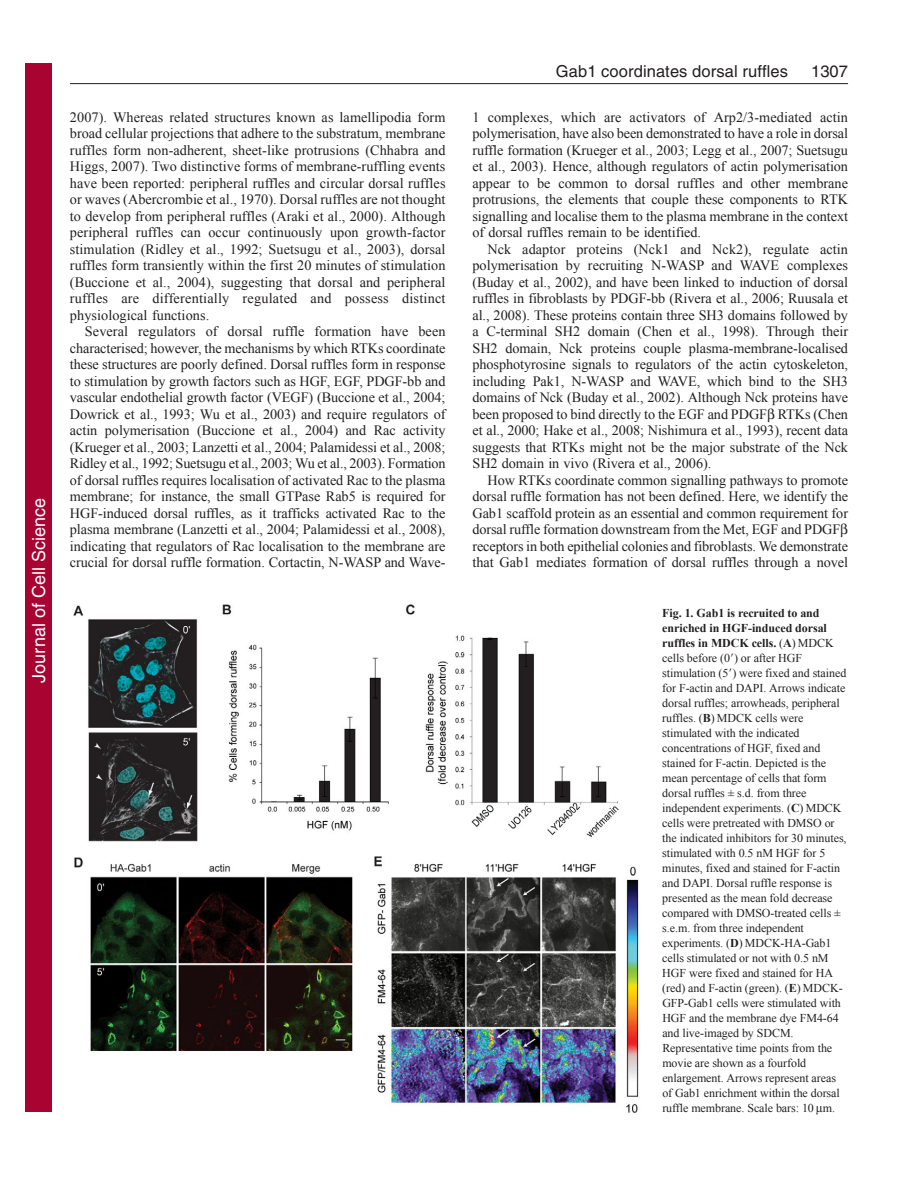
<style>
.page{position:relative;width:918px;height:1188px;background:#fff}
.page>*{position:absolute;margin:0;border:0;box-sizing:border-box;transform-origin:0 0}
.t1{font:18px "Helvetica";color:#fff}
.t2{font:16.5px "Helvetica";letter-spacing:.005em;color:#231f20}
.t3{font:14.25px/16.5px "Times New Roman";letter-spacing:-.005em;color:#231f20;text-align:justify}
.t4{font:12px/15px "Times New Roman";letter-spacing:-.005em;color:#231f20}
.s1{font-weight:700}
.s2{font-family:"Mathematical Pi One"}
</style>
<div class="page">
<hr style="left:70px;top:83px;width:778px;height:1px;background:#231f20">
<img style="left:73px;top:604px;width:566px;height:509px">
<div style="left:26px;top:64px;width:26px;height:1048px;background:#a90332"></div>
<p class="t1" style="left:28px;top:683px;width:186px;rotate:-90deg">Journal of Cell Science</p>
<p class="t3" style="left:70px;top:108px;width:377px">2007). Whereas related structures known as lamellipodia form broad cellular projections that adhere to the substratum, membrane ruffles form non-adherent, sheet-like protrusions (Chhabra and Higgs, 2007). Two distinctive forms of membrane-ruffling events have been reported: peripheral ruffles and circular dorsal ruffles or waves (Abercrombie et al., 1970). Dorsal ruffles are not thought to develop from peripheral ruffles (Araki et al., 2000). Although peripheral ruffles can occur continuously upon growth-factor stimulation (Ridley et al., 1992; Suetsugu et al., 2003), dorsal ruffles form transiently within the first 20 minutes of stimulation (Buccione et al., 2004), suggesting that dorsal and peripheral ruffles are differentially regulated and possess distinct physiological functions.</p>
<p class="t3" style="left:70px;top:323px;width:377px;text-indent:15px">Several regulators of dorsal ruffle formation have been characterised; however, the mechanisms by which RTKs coordinate these structures are poorly defined. Dorsal ruffles form in response to stimulation by growth factors such as HGF, EGF, PDGF-bb and vascular endothelial growth factor (VEGF) (Buccione et al., 2004; Dowrick et al., 1993; Wu et al., 2003) and require regulators of actin polymerisation (Buccione et al., 2004) and Rac activity (Krueger et al., 2003; Lanzetti et al., 2004; Palamidessi et al., 2008; Ridley et al., 1992; Suetsugu et al., 2003; Wu et al., 2003). Formation of dorsal ruffles requires localisation of activated Rac to the plasma membrane; for instance, the small GTPase Rab5 is required for HGF-induced dorsal ruffles, as it trafficks activated Rac to the plasma membrane (Lanzetti et al., 2004; Palamidessi et al., 2008), indicating that regulators of Rac localisation to the membrane are crucial for dorsal ruffle formation. Cortactin, N-WASP and Wave-</p>
<p class="t2" style="left:556px;top:65px;width:234px">Gab1 coordinates dorsal ruffles</p>
<p class="t2" style="left:811px;top:65px;width:38px">1307</p>
<p class="t3" style="left:472px;top:108px;width:377px">1 complexes, which are activators of Arp2/3-mediated actin polymerisation, have also been demonstrated to have a role in dorsal ruffle formation (Krueger et al., 2003; Legg et al., 2007; Suetsugu et al., 2003). Hence, although regulators of actin polymerisation appear to be common to dorsal ruffles and other membrane protrusions, the elements that couple these components to RTK signalling and localise them to the plasma membrane in the context of dorsal ruffles remain to be identified.</p>
<p class="t3" style="left:472px;top:240px;width:377px;text-indent:15px">Nck adaptor proteins (Nck1 and Nck2), regulate actin polymerisation by recruiting N-WASP and WAVE complexes (Buday et al., 2002), and have been linked to induction of dorsal ruffles in fibroblasts by PDGF-bb (Rivera et al., 2006; Ruusala et al., 2008). These proteins contain three SH3 domains followed by a C-terminal SH2 domain (Chen et al., 1998). Through their SH2 domain, Nck proteins couple plasma-membrane-localised phosphotyrosine signals to regulators of the actin cytoskeleton, including Pak1, N-WASP and WAVE, which bind to the SH3 domains of Nck (Buday et al., 2002). Although Nck proteins have been proposed to bind directly to the EGF and PDGF RTKs (Chen et al., 2000; Hake et al., 2008; Nishimura et al., 1993), recent data suggests that RTKs might not be the major substrate of the Nck SH2 domain in vivo (Rivera et al., 2006).</p>
<p class="t3" style="left:472px;top:471px;width:377px;text-align:left;text-indent:15px">How RTKs coordinate common signalling pathways to promote dorsal ruffle formation has not been defined. Here, we identify the Gab1 scaffold protein as an essential and common requirement for dorsal ruffle formation downstream from the Met, EGF and PDGF receptors in both epithelial colonies and fibroblasts. We demonstrate that Gab1 mediates formation of dorsal ruffles through a novel</p>
<p class="t4" style="left:662px;top:605px;width:186px"><span class="s1">Fig. 1. Gab1 is recruited to and enriched in HGF-induced dorsal ruffles in MDCK cells.</span> (<span class="s1">A</span>) MDCK cells before (0<span class="s2">-</span>) or after HGF stimulation (5<span class="s2">-</span>) were fixed and stained for F-actin and DAPI. Arrows indicate dorsal ruffles; arrowheads, peripheral ruffles. (<span class="s1">B</span>) MDCK cells were stimulated with the indicated concentrations of HGF, fixed and stained for F-actin. Depicted is the mean percentage of cells that form dorsal ruffles ± s.d. from three independent experiments. (<span class="s1">C</span>) MDCK cells were pretreated with DMSO or the indicated inhibitors for 30 minutes, stimulated with 0.5 nM HGF for 5 minutes, fixed and stained for F-actin and DAPI. Dorsal ruffle response is presented as the mean fold decrease compared with DMSO-treated cells ± s.e.m. from three independent experiments. (<span class="s1">D</span>) MDCK-HA-Gab1 cells stimulated or not with 0.5 nM HGF were fixed and stained for HA (red) and F-actin (green). (<span class="s1">E</span>) MDCK-GFP-Gab1 cells were stimulated with HGF and the membrane dye FM4-64 and live-imaged by SDCM.<br>Representative time points from the movie are shown as a fourfold enlargement. Arrows represent areas of Gab1 enrichment within the dorsal ruffle membrane. Scale bars: 10 m.</p>
</div>
